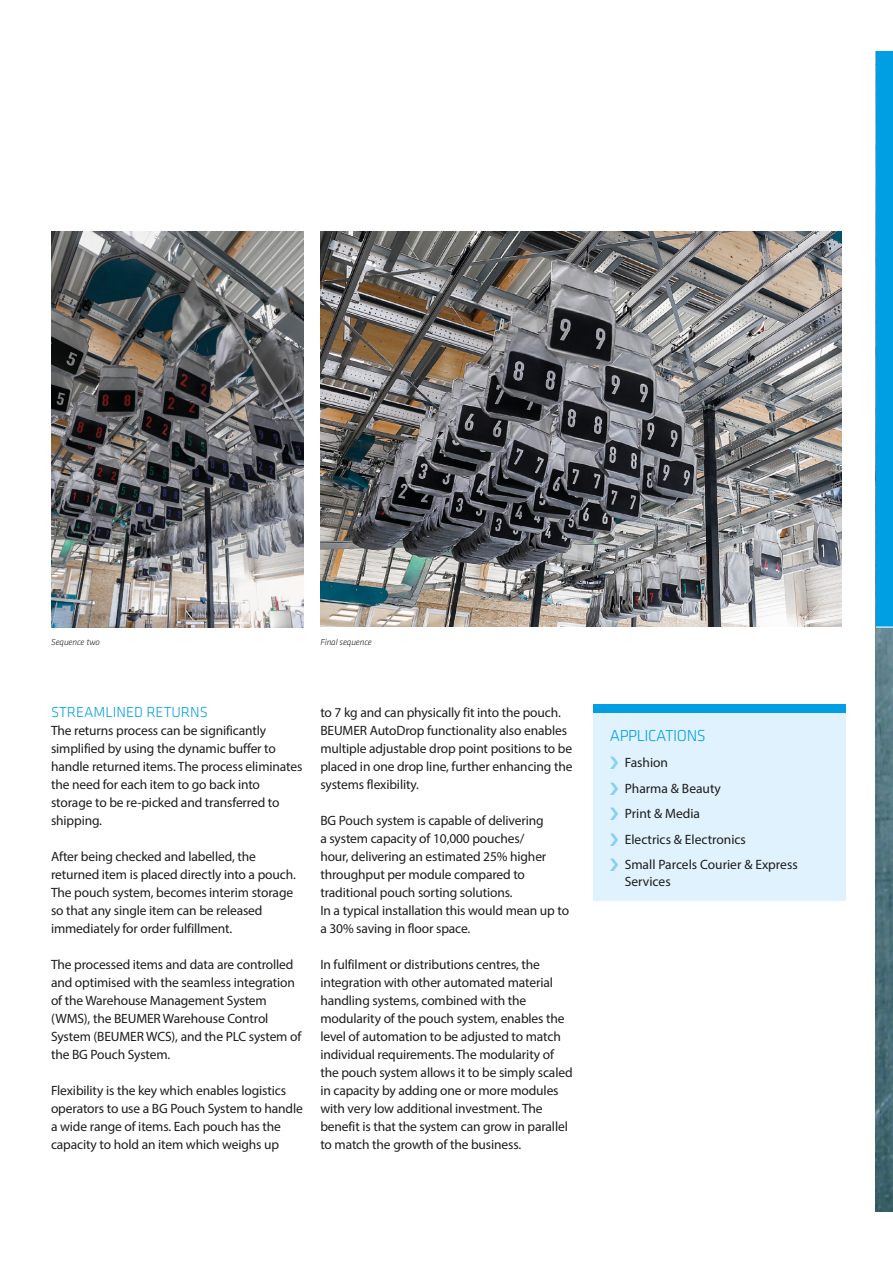
<style>
.page{position:relative;width:893px;height:1263px;background:#fff}
.page>*{position:absolute;margin:0;border:0;box-sizing:border-box;transform-origin:0 0}
._05_Highlightbox_Headline_Abst___2_25{font:300 16.5px "Klavika";letter-spacing:-.025em;color:#009fe3}
._03_Copy_Head{font:300 15px "Klavika";color:#009fe3}
.Brød{font:13.5px/18px "Myriad Pro";letter-spacing:-.01em;color:#1d1d1b}
._04_Bildunterschrift{font:italic 300 9px "Klavika";letter-spacing:-.01em;color:#1d1d1b}
</style>
<div class="page">
<img style="left:876px;top:628px;width:17px;height:584px">
<div style="left:876px;top:51px;width:17px;height:576px;background:#009fe3"></div>
<svg style="left:876px;top:626px;width:17px;height:2px"></svg>
<div style="left:593px;top:705px;width:252px;height:9px;background:#009fe3"></div>
<div style="left:593px;top:714px;width:252px;height:187px;background:#e0f2fd"></div>
<img style="left:51px;top:231px;width:252px;height:396px">
<img style="left:320px;top:231px;width:522px;height:395px">
<p class="_04_Bildunterschrift" style="left:51px;top:636px;width:50px">Sequence two</p>
<p class="_04_Bildunterschrift" style="left:320px;top:636px;width:53px">Final sequence</p>
<p class="_03_Copy_Head" style="left:51px;top:703px;width:158px">STREAMLINED RETURNS</p>
<p class="Brød" style="left:51px;top:721px;width:253px">The returns process can be significantly simplified by using the dynamic buffer to handle returned items. The process eliminates the need for each item to go back into storage to be re-picked and transferred to shipping.</p>
<p class="Brød" style="left:51px;top:847px;width:246px">After being checked and labelled, the returned item is placed directly into a pouch.<br>The pouch system, becomes interim storage so that any single item can be released immediately for order fulfillment.</p>
<p class="Brød" style="left:51px;top:955px;width:252px">The processed items and data are controlled and optimised with the seamless integration of the Warehouse Management System (WMS), the BEUMER Warehouse Control System (BEUMER WCS), and the PLC system of the BG Pouch System.</p>
<p class="Brød" style="left:51px;top:1081px;width:253px">Flexibility is the key which enables logistics operators to use a BG Pouch System to handle a wide range of items. Each pouch has the capacity to hold an item which weighs up</p>
<p class="Brød" style="left:320px;top:703px;width:254px">to 7 kg and can physically fit into the pouch.<br>BEUMER AutoDrop functionality also enables multiple adjustable drop point positions to be placed in one drop line, further enhancing the systems flexibility.</p>
<p class="Brød" style="left:320px;top:811px;width:228px">BG Pouch system is capable of delivering a system capacity of 10,000 pouches/ hour, delivering an estimated 25% higher throughput per module compared to traditional pouch sorting solutions.</p>
<p class="Brød" style="left:320px;top:901px;width:250px">In a typical installation this would mean up to a 30% saving in floor space.</p>
<p class="Brød" style="left:320px;top:955px;width:254px">In fulfilment or distributions centres, the integration with other automated material handling systems, combined with the modularity of the pouch system, enables the level of automation to be adjusted to match individual requirements. The modularity of the pouch system allows it to be simply scaled in capacity by adding one or more modules with very low additional investment. The benefit is that the system can grow in parallel to match the growth of the business.</p>
<p class="_05_Highlightbox_Headline_Abst___2_25" style="left:610px;top:726px;width:97px">APPLICATIONS</p>
<p class="Brød" style="left:625px;top:753px;width:45px">Fashion</p>
<p class="Brød" style="left:625px;top:779px;width:98px">Pharma &amp; Beauty</p>
<p class="Brød" style="left:625px;top:804px;width:77px">Print &amp; Media</p>
<p class="Brød" style="left:625px;top:830px;width:123px">Electrics &amp; Electronics</p>
<p class="Brød" style="left:625px;top:856px;width:174px;line-height:16.5px">Small Parcels Courier &amp; Express<br>Services</p>
</div>
